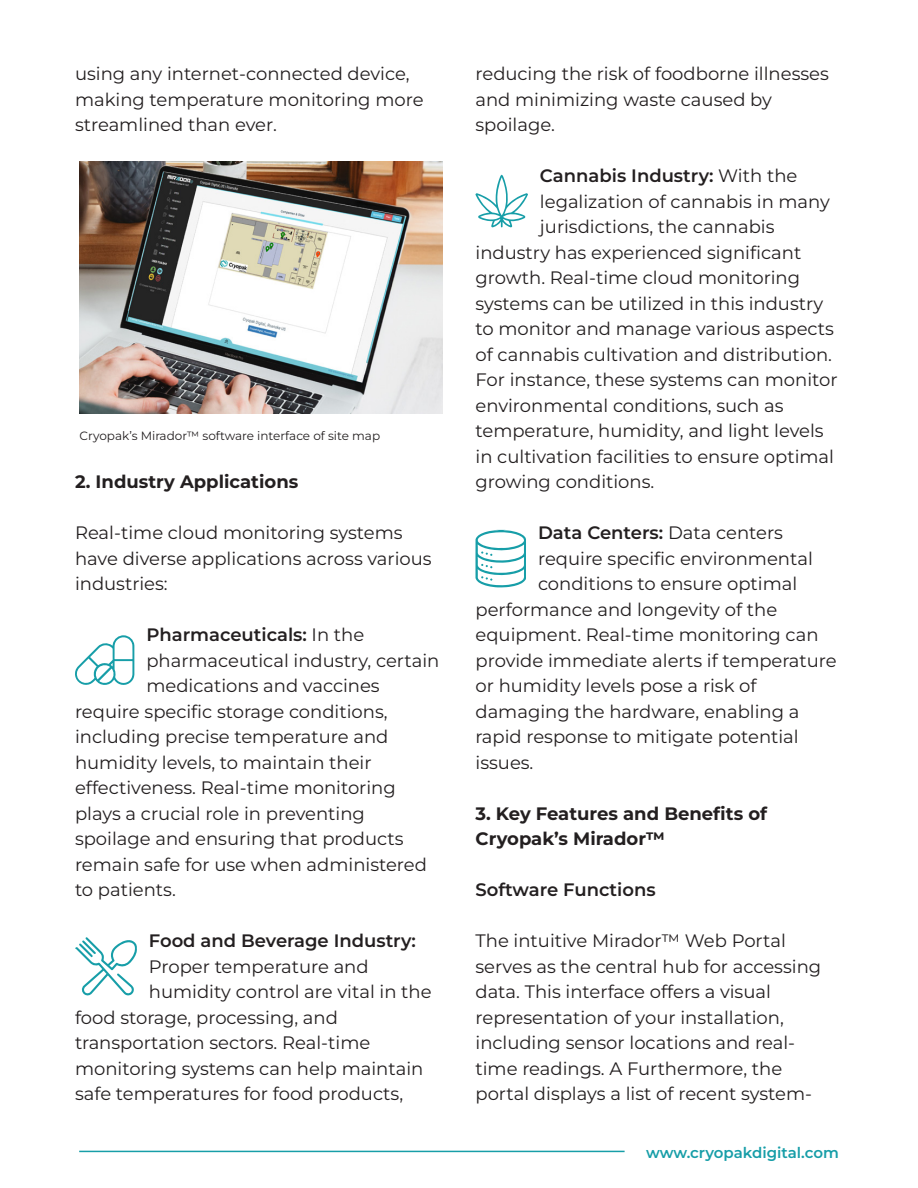
<style>
.page{position:relative;width:918px;height:1188px;background:#fff}
.page>*{position:absolute;margin:0;border:0;box-sizing:border-box;transform-origin:0 0}
.t1{font:18px/25.5px "Montserrat";color:#231f20}
.t2{font:600 18px "Montserrat";color:#231f20}
.t3{font:700 18px/25.5px "Montserrat";color:#231f20}
.t4{font:600 15px "Montserrat";color:#179ea8}
.t5{font:12px "Montserrat";color:#231f20}
.s1{font-weight:400}
</style>
<div class="page">
<hr style="left:79px;top:1151px;width:546px;height:1px;background:#179ea8">
<svg style="left:75px;top:635px;width:59px;height:50px"></svg>
<svg style="left:75px;top:937px;width:62px;height:59px"></svg>
<svg style="left:475px;top:175px;width:53px;height:53px"></svg>
<svg style="left:475px;top:530px;width:51px;height:57px"></svg>
<img style="left:79px;top:161px;width:363px;height:252px">
<p class="t1" style="left:75px;top:61px;width:350px">using any internet-connected device, making temperature monitoring more streamlined than ever.</p>
<p class="t5" style="left:80px;top:428px;width:302px">Cryopak’s Mirador™ software interface of site map</p>
<p class="t3" style="left:75px;top:469px;width:225px">2. Industry Applications</p>
<p class="t1" style="left:75px;top:520px;width:358px">Real-time cloud monitoring systems have diverse applications across various industries:</p>
<p class="t2" style="left:146px;top:623px;width:219px">Pharmaceuticals: <span class="s1">In the</span></p>
<p class="t1" style="left:146px;top:647px;width:295px">pharmaceutical industry, certain</p>
<p class="t1" style="left:146px;top:673px;width:235px">medications and vaccines</p>
<p class="t1" style="left:75px;top:698px;width:314px">require specific storage conditions,</p>
<p class="t1" style="left:75px;top:724px;width:315px">including precise temperature and</p>
<p class="t1" style="left:75px;top:749px;width:298px">humidity levels, to maintain their</p>
<p class="t1" style="left:75px;top:775px;width:322px">effectiveness. Real-time monitoring</p>
<p class="t1" style="left:75px;top:800px;width:291px">plays a crucial role in preventing</p>
<p class="t1" style="left:75px;top:826px;width:330px">spoilage and ensuring that products</p>
<p class="t1" style="left:75px;top:851px;width:354px">remain safe for use when administered</p>
<p class="t1" style="left:75px;top:877px;width:102px">to patients.</p>
<p class="t2" style="left:149px;top:929px;width:269px">Food and Beverage Industry:</p>
<p class="t1" style="left:149px;top:953px;width:221px">Proper temperature and</p>
<p class="t1" style="left:149px;top:979px;width:284px">humidity control are vital in the</p>
<p class="t1" style="left:75px;top:1004px;width:264px">food storage, processing, and</p>
<p class="t1" style="left:75px;top:1030px;width:297px">transportation sectors. Real-time</p>
<p class="t1" style="left:75px;top:1055px;width:350px">monitoring systems can help maintain</p>
<p class="t1" style="left:75px;top:1081px;width:330px">safe temperatures for food products,</p>
<p class="t1" style="left:476px;top:61px;width:355px">reducing the risk of foodborne illnesses and minimizing waste caused by spoilage.</p>
<p class="t2" style="left:540px;top:164px;width:259px">Cannabis Industry: <span class="s1">With the</span></p>
<p class="t1" style="left:540px;top:188px;width:292px">legalization of cannabis in many</p>
<p class="t1" style="left:540px;top:214px;width:236px">jurisdictions, the cannabis</p>
<p class="t1" style="left:476px;top:239px;width:327px">industry has experienced significant</p>
<p class="t1" style="left:476px;top:265px;width:326px">growth. Real-time cloud monitoring</p>
<p class="t1" style="left:476px;top:290px;width:349px">systems can be utilized in this industry</p>
<p class="t1" style="left:476px;top:316px;width:360px">to monitor and manage various aspects</p>
<p class="t1" style="left:476px;top:341px;width:358px">of cannabis cultivation and distribution.</p>
<p class="t1" style="left:476px;top:367px;width:364px">For instance, these systems can monitor</p>
<p class="t1" style="left:476px;top:392px;width:310px">environmental conditions, such as</p>
<p class="t1" style="left:476px;top:418px;width:350px">temperature, humidity, and light levels</p>
<p class="t1" style="left:476px;top:443px;width:360px">in cultivation facilities to ensure optimal</p>
<p class="t1" style="left:476px;top:469px;width:180px">growing conditions.</p>
<p class="t2" style="left:538px;top:521px;width:246px">Data Centers: <span class="s1">Data centers</span></p>
<p class="t1" style="left:538px;top:545px;width:276px">require specific environmental</p>
<p class="t1" style="left:538px;top:571px;width:261px">conditions to ensure optimal</p>
<p class="t1" style="left:476px;top:596px;width:303px">performance and longevity of the</p>
<p class="t1" style="left:476px;top:622px;width:345px">equipment. Real-time monitoring can</p>
<p class="t1" style="left:476px;top:647px;width:363px">provide immediate alerts if temperature</p>
<p class="t1" style="left:476px;top:673px;width:283px">or humidity levels pose a risk of</p>
<p class="t1" style="left:476px;top:698px;width:325px">damaging the hardware, enabling a</p>
<p class="t1" style="left:476px;top:724px;width:325px">rapid response to mitigate potential</p>
<p class="t1" style="left:476px;top:749px;width:59px">issues.</p>
<p class="t3" style="left:476px;top:800px;width:293px">3. Key Features and Benefits of<br>Cryopak’s Mirador™</p>
<p class="t2" style="left:476px;top:878px;width:182px">Software Functions</p>
<p class="t1" style="left:476px;top:928px;width:347px">The intuitive Mirador™ Web Portal serves as the central hub for accessing data. This interface offers a visual representation of your installation, including sensor locations and real&shy;time readings. A Furthermore, the portal displays a list of recent system-</p>
<p class="t4" style="left:646px;top:1143px;width:194px">www.cryopakdigital.com</p>
</div>
